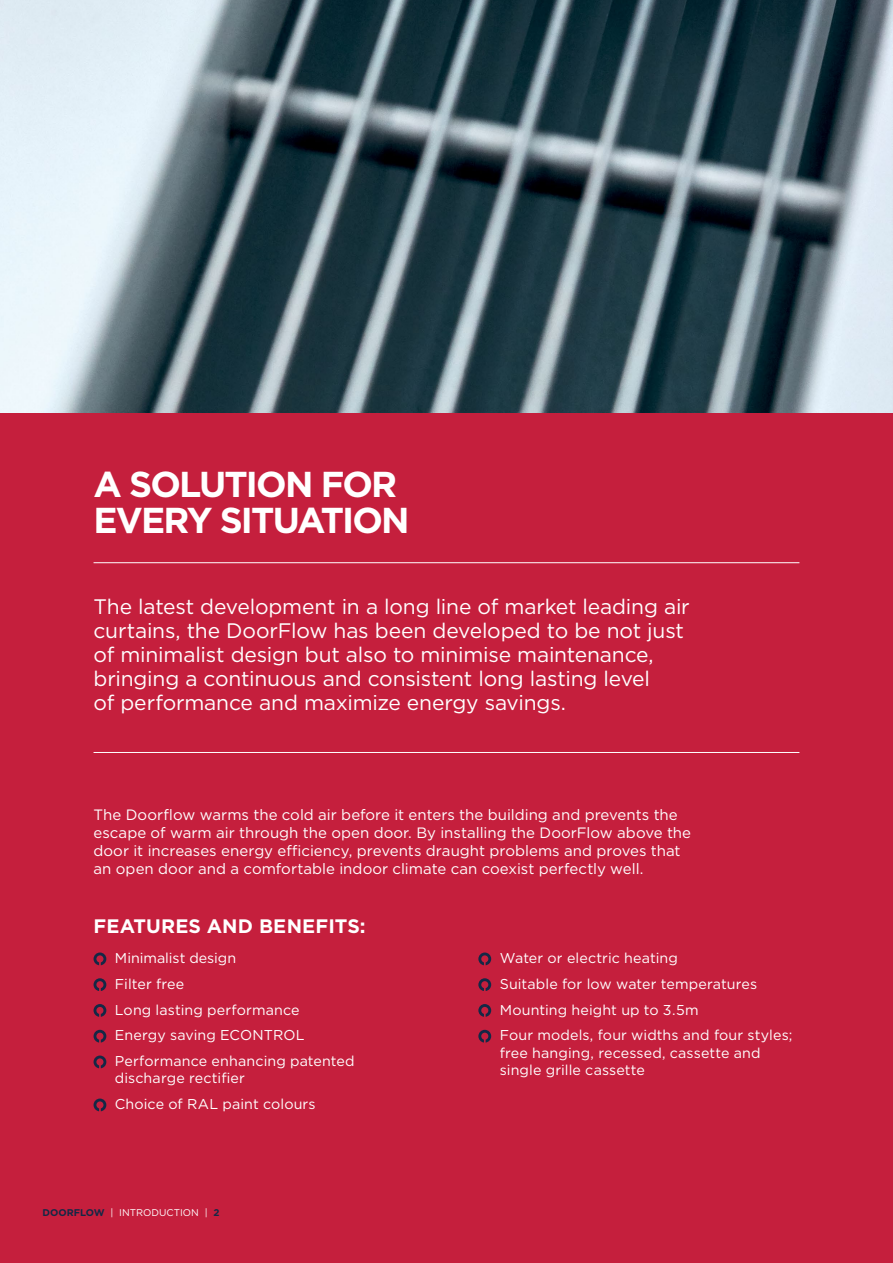
<style>
.page{position:relative;width:893px;height:1263px;background:#c51f3d}
.page>*{position:absolute;margin:0;border:0;box-sizing:border-box;transform-origin:0 0}
.t1{font:700 36px/36px "Gotham";letter-spacing:-.05em;color:#fff}
.t2{font:21px/24px "Gotham";letter-spacing:-.01em;color:#fff}
.t3{font:700 19.5px "Gotham";letter-spacing:.01em;color:#fff}
.t4{font:15px/18px "Gotham";color:#fff}
.t5{font:14.25px/25.8px "Gotham";letter-spacing:.01em;color:#fff}
.t6{font:9.75px "Gotham";color:#fff}
.s1{font-weight:700;color:#142846}
</style>
<div class="page">
<hr style="left:94px;top:562px;width:705px;height:1px;background:#fff">
<svg style="left:94px;top:952px;width:12px;height:13px"></svg>
<svg style="left:94px;top:978px;width:12px;height:13px"></svg>
<svg style="left:94px;top:1004px;width:12px;height:13px"></svg>
<svg style="left:94px;top:1030px;width:12px;height:12px"></svg>
<svg style="left:94px;top:1055px;width:12px;height:13px"></svg>
<svg style="left:94px;top:1098px;width:12px;height:13px"></svg>
<svg style="left:478px;top:952px;width:13px;height:13px"></svg>
<svg style="left:478px;top:978px;width:13px;height:13px"></svg>
<svg style="left:478px;top:1004px;width:13px;height:13px"></svg>
<svg style="left:478px;top:1030px;width:13px;height:12px"></svg>
<img style="left:0;top:0;width:893px;height:412px">
<hr style="left:94px;top:752px;width:705px;height:1px;background:#fff">
<h1 class="t1" style="left:94px;top:466px;width:318px">A SOLUTION FOR<br>EVERY SITUATION</h1>
<p class="t2" style="left:94px;top:594px;width:598px">The latest development in a long line of market leading air curtains, the DoorFlow has been developed to be not just of minimalist design but also to minimise maintenance, bringing a continuous and consistent long lasting level<br>of performance and maximize energy savings.</p>
<p class="t4" style="left:94px;top:805px;width:599px">The Doorflow warms the cold air before it enters the building and prevents the escape of warm air through the open door. By installing the DoorFlow above the door it increases energy efficiency, prevents draught problems and proves that an open door and a comfortable indoor climate can coexist perfectly well.</p>
<h3 class="t3" style="left:94px;top:913px;width:274px">FEATURES AND BENEFITS:</h3>
<p class="t5" style="left:115px;top:945px;width:241px">Minimalist design<br>Filter free<br>Long lasting performance<br>Energy saving ECONTROL<br>Performance enhancing patented</p>
<p class="t5" style="left:115px;top:1065px;width:202px">discharge rectifier<br>Choice of RAL paint colours</p>
<p class="t6" style="left:43px;top:1206px;width:179px"><span class="s1">DOORFLOW</span> | INTRODUCTION | <span class="s1">2</span></p>
<p class="t5" style="left:500px;top:945px;width:294px">Water or electric heating<br>Suitable for low water temperatures<br>Mounting height up to 3.5m<br>Four models, four widths and four styles;</p>
<p class="t5" style="left:500px;top:1044px;width:262px;line-height:17.2px">free hanging, recessed, cassette and single grille cassette</p>
</div>
